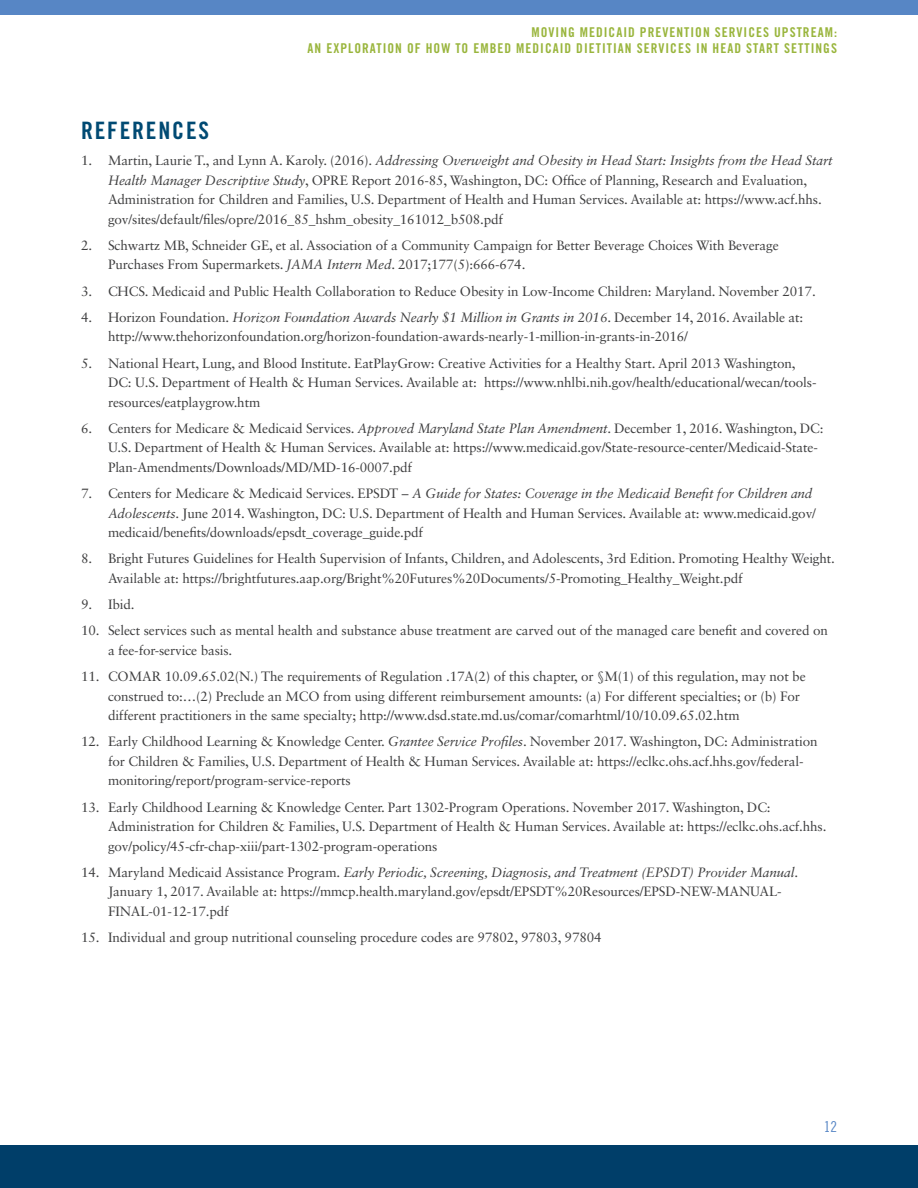
<style>
.page{position:relative;width:918px;height:1188px;background:#fff}
.page>*{position:absolute;margin:0;border:0;box-sizing:border-box;transform-origin:0 0}
.Headline_1{font:24px "Trade Gothic LT Std Bd Cn 20";letter-spacing:.075em;color:#004a73}
.t1{font:15px "Trade Gothic LT Std Cn 18";color:#5786c5}
.t2{font:13.5px/19.5px "Sabon LT Std";letter-spacing:-.01em;color:#3e3e3f}
.t3{font:13.5px/16.2px "Trade Gothic LT Std Bd Cn 20";letter-spacing:.075em;color:#99b53c;text-align:right}
.s1{font-style:italic}
</style>
<div class="page">
<div style="left:0;top:0;width:918px;height:15px;background:#5786c5"></div>
<div style="left:0;top:1145px;width:918px;height:43px;background:#003e69"></div>
<p class="t3" style="left:308px;top:24px;width:531px">MOVING MEDICAID PREVENTION SERVICES UPSTREAM:<br>AN EXPLORATION OF HOW TO EMBED MEDICAID DIETITIAN SERVICES IN HEAD START SETTINGS</p>
<p class="Headline_1" style="left:81px;top:116px;width:130px">REFERENCES</p>
<p class="t2" style="left:108px;top:150px;width:726px;text-indent:-27px">1. Martin, Laurie T., and Lynn A. Karoly. (2016). <span class="s1">Addressing Overweight and Obesity in Head Start: Insights from the Head Start Health Manager Descriptive Study</span>, OPRE Report 2016-85, Washington, DC: Office of Planning, Research and Evaluation, Administration for Children and Families, U.S. Department of Health and Human Services. Available at: https://www.acf.hhs. gov/sites/default/files/opre/2016_85_hshm_obesity_161012_b508.pdf</p>
<p class="t2" style="left:108px;top:235px;width:672px;text-indent:-27px">2. Schwartz MB, Schneider GE, et al. Association of a Community Campaign for Better Beverage Choices With Beverage<br>Purchases From Supermarkets. <span class="s1">JAMA Intern Med</span>. 2017;177(5):666-674.</p>
<p class="t2" style="left:81px;top:281px;width:736px">3. CHCS. Medicaid and Public Health Collaboration to Reduce Obesity in Low-Income Children: Maryland. November 2017.</p>
<p class="t2" style="left:108px;top:307px;width:697px;text-indent:-27px">4. Horizon Foundation. <span class="s1">Horizon Foundation Awards Nearly $1 Million in Grants in 2016</span>. December 14, 2016. Available at: http://www.thehorizonfoundation.org/horizon-foundation-awards-nearly-1-million-in-grants-in-2016/</p>
<p class="t2" style="left:108px;top:353px;width:710px;text-indent:-27px">5. National Heart, Lung, and Blood Institute. EatPlayGrow: Creative Activities for a Healthy Start. April 2013 Washington,<br>DC: U.S. Department of Health &amp; Human Services. Available at: https://www.nhlbi.nih.gov/health/educational/wecan/tools&shy;resources/eatplaygrow.htm</p>
<p class="t2" style="left:108px;top:418px;width:717px;text-indent:-27px">6. Centers for Medicare &amp; Medicaid Services. <span class="s1">Approved Maryland State Plan Amendment</span>. December 1, 2016. Washington, DC:<br>U.S. Department of Health &amp; Human Services. Available at: https://www.medicaid.gov/State-resource-center/Medicaid-State-<br>Plan-Amendments/Downloads/MD/MD-16-0007.pdf</p>
<p class="t2" style="left:108px;top:483px;width:710px;text-indent:-27px">7. Centers for Medicare &amp; Medicaid Services. EPSDT – <span class="s1">A Guide for States: Coverage in the Medicaid Benefit for Children and<br>Adolescents</span>. June 2014. Washington, DC: U.S. Department of Health and Human Services. Available at: www.medicaid.gov/ medicaid/benefits/downloads/epsdt_coverage_guide.pdf</p>
<p class="t2" style="left:108px;top:549px;width:729px;text-indent:-27px">8. Bright Futures Guidelines for Health Supervision of Infants, Children, and Adolescents, 3rd Edition. Promoting Healthy Weight.<br>Available at: https://brightfutures.aap.org/Bright%20Futures%20Documents/5-Promoting_Healthy_Weight.pdf</p>
<p class="t2" style="left:81px;top:594px;width:55px">9. Ibid.</p>
<p class="t2" style="left:108px;top:621px;width:721px;text-indent:-27px">10. Select services such as mental health and substance abuse treatment are carved out of the managed care benefit and covered on a fee-for-service basis.</p>
<p class="t2" style="left:108px;top:666px;width:699px;text-indent:-27px">11. COMAR 10.09.65.02(N.) The requirements of Regulation .17A(2) of this chapter, or §M(1) of this regulation, may not be construed to:…(2) Preclude an MCO from using different reimbursement amounts: (a) For different specialties; or (b) For different practitioners in the same specialty; http://www.dsd.state.md.us/comar/comarhtml/10/10.09.65.02.htm</p>
<p class="t2" style="left:108px;top:732px;width:711px;text-indent:-27px">12. Early Childhood Learning &amp; Knowledge Center. <span class="s1">Grantee Service Profiles</span>. November 2017. Washington, DC: Administration for Children &amp; Families, U.S. Department of Health &amp; Human Services. Available at: https://eclkc.ohs.acf.hhs.gov/federal&shy;monitoring/report/program-service-reports</p>
<p class="t2" style="left:108px;top:797px;width:720px;text-indent:-27px">13. Early Childhood Learning &amp; Knowledge Center. Part 1302-Program Operations. November 2017. Washington, DC:<br>Administration for Children &amp; Families, U.S. Department of Health &amp; Human Services. Available at: https://eclkc.ohs.acf.hhs. gov/policy/45-cfr-chap-xiii/part-1302-program-operations</p>
<p class="t2" style="left:108px;top:862px;width:692px;text-indent:-27px">14. Maryland Medicaid Assistance Program. <span class="s1">Early Periodic, Screening, Diagnosis, and Treatment (EPSDT) Provider Manual</span>.<br>January 1, 2017. Available at: https://mmcp.health.maryland.gov/epsdt/EPSDT%20Resources/EPSD-NEW-MANUAL-<br>FINAL-01-12-17.pdf</p>
<p class="t2" style="left:81px;top:927px;width:522px">15. Individual and group nutritional counseling procedure codes are 97802, 97803, 97804</p>
<p class="t1" style="left:824px;top:1118px;width:15px">12</p>
</div>
